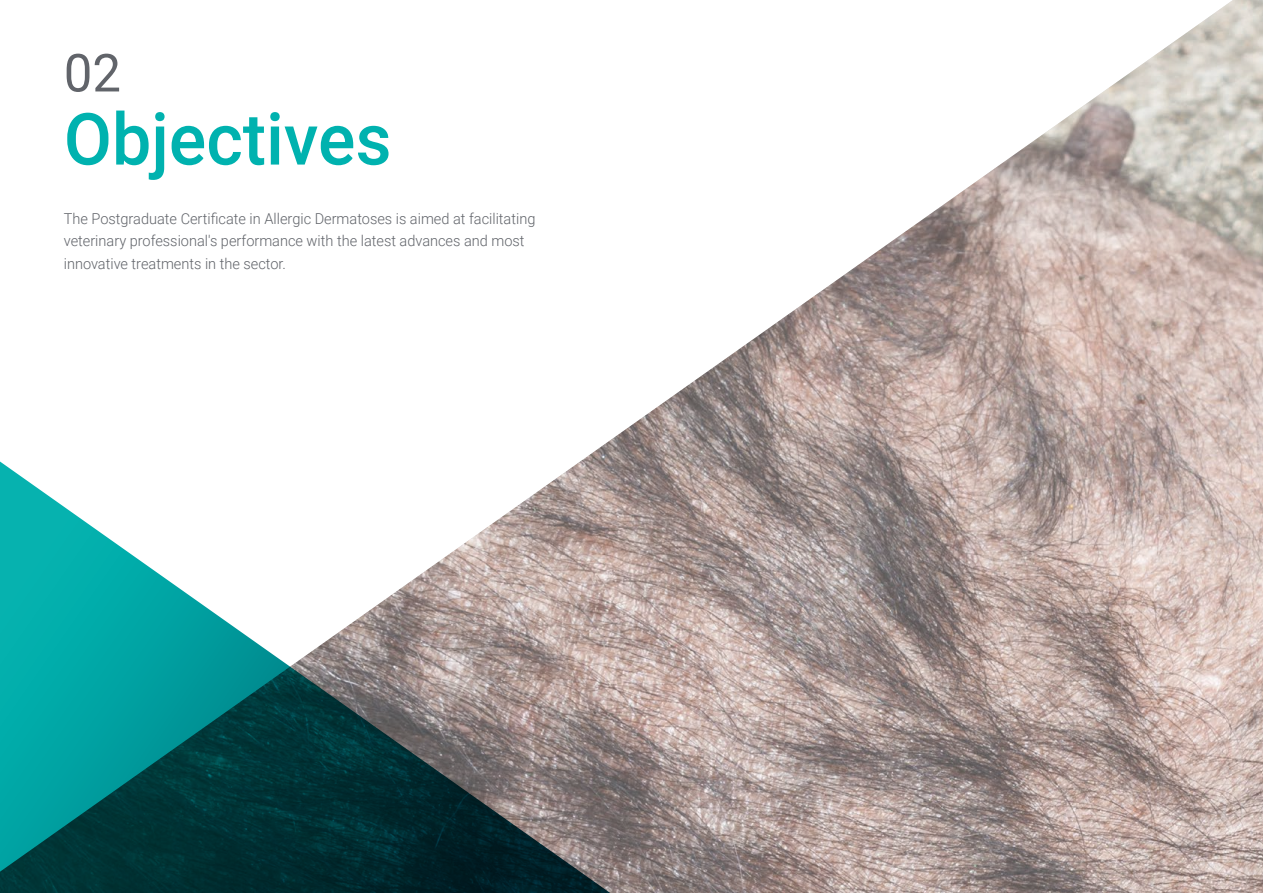
<style>
.page{position:relative;width:1263px;height:893px;background:#fff}
.page>*{position:absolute;margin:0;border:0;box-sizing:border-box;transform-origin:0 0}
.t1{font:500 72px "Roboto";color:#00b2af}
.t2{font:52.5px "Roboto";color:#61646a}
.t3{font:300 15px/22.5px "Roboto";color:#61646a}
</style>
<div class="page">
<img style="left:602px;top:0;width:661px;height:893px">
<svg style="left:0;top:446px;width:640px;height:447px"></svg>
<h2 class="t2" style="left:64px;top:36px;width:59px">02</h2>
<h1 class="t1" style="left:64px;top:89px;width:329px">Objectives</h1>
<p class="t3" style="left:64px;top:207px;width:473px">The Postgraduate Certificate in Allergic Dermatoses is aimed at facilitating veterinary professional's performance with the latest advances and most innovative treatments in the sector.</p>
</div>
